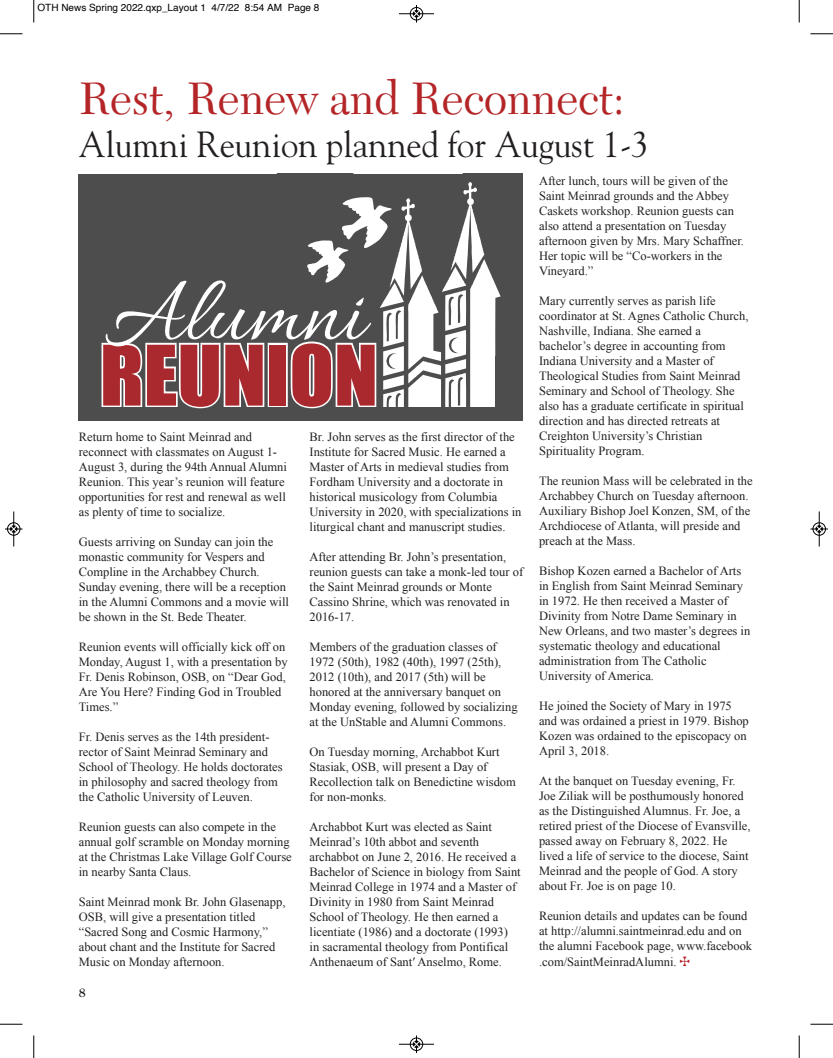
<style>
.page{position:relative;width:833px;height:1058px;background:#fff}
.page>*{position:absolute;margin:0;border:0;box-sizing:border-box;transform-origin:0 0}
.t1{font:47.5px "New Caledonia";color:#b42527;scale:.96 1}
.t2{font:36.25px "Goudy";color:#231f20;scale:.95 1}
.t3{font:12.5px/15px "Times New Roman";color:#231f20}
.t4{font:700 12.5px "Goudy";color:#231f20}
.t5{font:10px "Helvetica";color:#000}
</style>
<div class="page">
<div style="left:79px;top:174px;width:443px;height:247px;background:#4d4d4d"></div>
<svg style="left:101px;top:182px;width:400px;height:227px"></svg>
<svg style="left:33px;top:0;width:2px;height:22px"></svg>
<svg style="left:0;top:33px;width:22px;height:2px"></svg>
<svg style="left:798px;top:0;width:2px;height:22px"></svg>
<svg style="left:810px;top:33px;width:22px;height:2px"></svg>
<svg style="left:33px;top:1035px;width:2px;height:23px"></svg>
<svg style="left:0;top:1023px;width:22px;height:2px"></svg>
<svg style="left:798px;top:1035px;width:2px;height:23px"></svg>
<svg style="left:810px;top:1023px;width:22px;height:2px"></svg>
<hr style="left:399px;top:14px;width:35px;height:1px;background:#000">
<div style="left:410px;top:7px;width:13px;height:13px;border:1px solid #000;border-radius:50%"></div>
<svg style="left:413px;top:5px;width:6px;height:17px"></svg>
<hr style="left:399px;top:1044px;width:35px;height:1px;background:#000">
<div style="left:410px;top:1037px;width:13px;height:13px;border:1px solid #000;border-radius:50%"></div>
<svg style="left:413px;top:1035px;width:6px;height:17px"></svg>
<hr style="left:14px;top:511px;width:1px;height:35px;background:#000">
<div style="left:7px;top:522px;width:13px;height:13px;border:1px solid #000;border-radius:50%"></div>
<svg style="left:5px;top:526px;width:17px;height:6px"></svg>
<hr style="left:819px;top:511px;width:1px;height:35px;background:#000">
<div style="left:812px;top:522px;width:13px;height:13px;border:1px solid #000;border-radius:50%"></div>
<svg style="left:810px;top:526px;width:18px;height:6px"></svg>
<p class="t5" style="left:38px;top:4px;width:283px">OTH News Spring 2022.qxp_Layout 1 4/7/22 8:54 AM Page 8</p>
<h1 class="t1" style="left:79px;top:79px;width:570px">Rest, Renew and Reconnect:</h1>
<h2 class="t2" style="left:79px;top:130px;width:601px">Alumni Reunion planned for August 1-3</h2>
<p class="t3" style="left:539px;top:173px;width:206px">After lunch, tours will be given of the Saint Meinrad grounds and the Abbey Caskets workshop. Reunion guests can also attend a presentation on Tuesday afternoon given by Mrs. Mary Schaffner.<br>Her topic will be “Co-workers in the Vineyard.”</p>
<p class="t3" style="left:539px;top:293px;width:211px">Mary currently serves as parish life coordinator at St. Agnes Catholic Church, Nashville, Indiana. She earned a bachelor’s degree in accounting from Indiana University and a Master of Theological Studies from Saint Meinrad Seminary and School of Theology. She also has a graduate certificate in spiritual direction and has directed retreats at Creighton University’s Christian Spirituality Program.</p>
<p class="t3" style="left:539px;top:473px;width:215px">The reunion Mass will be celebrated in the Archabbey Church on Tuesday afternoon.<br>Auxiliary Bishop Joel Konzen, SM, of the Archdiocese of Atlanta, will preside and preach at the Mass.</p>
<p class="t3" style="left:539px;top:563px;width:213px">Bishop Kozen earned a Bachelor of Arts in English from Saint Meinrad Seminary in 1972. He then received a Master of Divinity from Notre Dame Seminary in New Orleans, and two master’s degrees in systematic theology and educational administration from The Catholic University of America.</p>
<p class="t3" style="left:539px;top:698px;width:211px">He joined the Society of Mary in 1975 and was ordained a priest in 1979. Bishop<br>Kozen was ordained to the episcopacy on<br>April 3, 2018.</p>
<p class="t3" style="left:539px;top:773px;width:213px">At the banquet on Tuesday evening, Fr.<br>Joe Ziliak will be posthumously honored as the Distinguished Alumnus. Fr. Joe, a retired priest of the Diocese of Evansville, passed away on February 8, 2022. He lived a life of service to the diocese, Saint Meinrad and the people of God. A story about Fr. Joe is on page 10.</p>
<p class="t3" style="left:539px;top:908px;width:215px">Reunion details and updates can be found at http://alumni.saintmeinrad.edu and on the alumni Facebook page, www.facebook</p>
<p class="t3" style="left:539px;top:954px;width:139px">.com/SaintMeinradAlumni.</p>
<p class="t3" style="left:79px;top:429px;width:209px">Return home to Saint Meinrad and reconnect with classmates on August 1- August 3, during the 94th Annual Alumni Reunion. This year’s reunion will feature opportunities for rest and renewal as well as plenty of time to socialize.</p>
<p class="t3" style="left:79px;top:534px;width:212px">Guests arriving on Sunday can join the monastic community for Vespers and Compline in the Archabbey Church.<br>Sunday evening, there will be a reception in the Alumni Commons and a movie will be shown in the St. Bede Theater.</p>
<p class="t3" style="left:79px;top:639px;width:210px">Reunion events will officially kick off on Monday, August 1, with a presentation by Fr. Denis Robinson, OSB, on “Dear God, Are You Here? Finding God in Troubled Times.”</p>
<p class="t3" style="left:79px;top:729px;width:205px">Fr. Denis serves as the 14th president&shy;rector of Saint Meinrad Seminary and School of Theology. He holds doctorates in philosophy and sacred theology from the Catholic University of Leuven.</p>
<p class="t3" style="left:79px;top:819px;width:214px">Reunion guests can also compete in the annual golf scramble on Monday morning at the Christmas Lake Village Golf Course in nearby Santa Claus.</p>
<p class="t3" style="left:79px;top:894px;width:208px">Saint Meinrad monk Br. John Glasenapp, OSB, will give a presentation titled “Sacred Song and Cosmic Harmony,” about chant and the Institute for Sacred Music on Monday afternoon.</p>
<p class="t3" style="left:309px;top:429px;width:213px">Br. John serves as the first director of the Institute for Sacred Music. He earned a Master of Arts in medieval studies from Fordham University and a doctorate in historical musicology from Columbia University in 2020, with specializations in liturgical chant and manuscript studies.</p>
<p class="t3" style="left:309px;top:549px;width:215px">After attending Br. John’s presentation, reunion guests can take a monk-led tour of the Saint Meinrad grounds or Monte Cassino Shrine, which was renovated in 2016-17.</p>
<p class="t3" style="left:309px;top:639px;width:209px">Members of the graduation classes of 1972 (50th), 1982 (40th), 1997 (25th), 2012 (10th), and 2017 (5th) will be honored at the anniversary banquet on Monday evening, followed by socializing at the UnStable and Alumni Commons.</p>
<p class="t3" style="left:309px;top:744px;width:208px">On Tuesday morning, Archabbot Kurt<br>Stasiak, OSB, will present a Day of<br>Recollection talk on Benedictine wisdom for non-monks.</p>
<p class="t3" style="left:309px;top:819px;width:213px">Archabbot Kurt was elected as Saint Meinrad’s 10th abbot and seventh archabbot on June 2, 2016. He received a Bachelor of Science in biology from Saint Meinrad College in 1974 and a Master of Divinity in 1980 from Saint Meinrad School of Theology. He then earned a licentiate (1986) and a doctorate (1993)<br>in sacramental theology from Pontifical Anthenaeum of Sant′ Anselmo, Rome.</p>
<p class="t4" style="left:79px;top:987px;width:8px">8</p>
</div>
